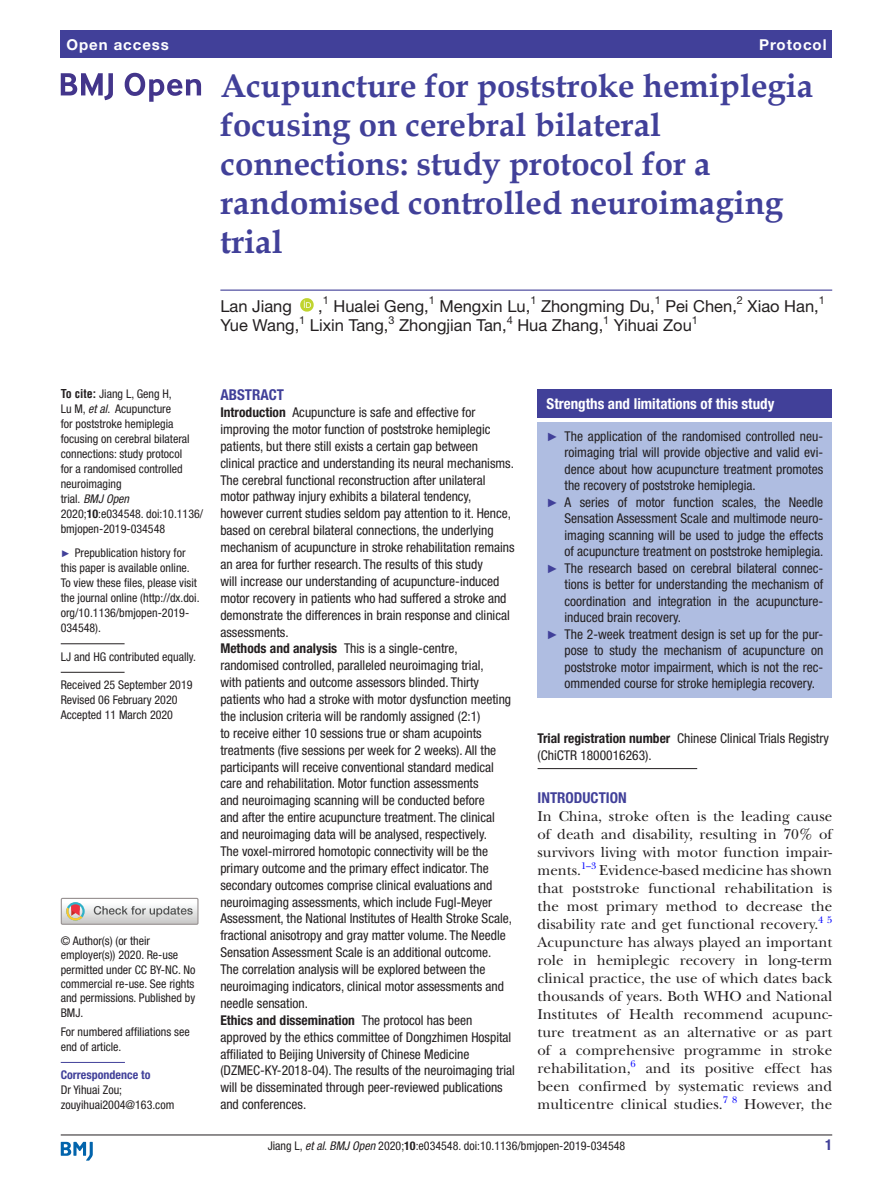
<style>
.page{position:relative;width:893px;height:1191px;background:#fff}
.page>*{position:absolute;margin:0;border:0;box-sizing:border-box;transform-origin:0 0}
.t1{font:700 33px/39px "Book Antiqua";color:#414099}
.t2{font:16.5px "Helvetica Neue LT Std";color:#231f20}
.t3{font:15px/18px "New Baskerville";color:#231f20;text-align:justify}
.t4{font:700 condensed 15px "Helvetica Neue LT Std";color:#fff}
.t5{font:700 condensed 15px "Helvetica Neue LT Std";color:#414099}
.t6{font:700 15px "Helvetica Neue LT Std";letter-spacing:.065em;color:#fff}
.t7{font:condensed 13.5px/16.8px "Helvetica Neue LT Std";color:#231f20}
.t8{font:condensed 12px/15px "Helvetica Neue LT Std";color:#231f20}
.t9{font:700 condensed 12px "Helvetica Neue LT Std";color:#414099}
.t10{font:10.95px "Helvetica Neue LT Std";color:#231f20}
.t11{font:9.9px "New Baskerville";color:#00f}
.s1{font-family:"Helvetica LT Std";font-weight:700}
.s2{font-style:italic}
.s3{font-weight:700}
.s4{font-family:"Arial";font-stretch:normal;font-size:9.75px;color:#414099}
.s5{font-family:"Arial";font-stretch:normal;font-size:12px;color:#414099}
</style>
<div class="page">
<hr style="left:61px;top:1134px;width:771px;height:1px;background:#231f20">
<svg style="left:61px;top:1141px;width:32px;height:19px"></svg>
<div style="left:61px;top:31px;width:771px;height:27px;background:#414099"></div>
<hr style="left:220px;top:289px;width:612px;height:2px;background:#414099">
<svg style="left:300px;top:298px;width:14px;height:14px"></svg>
<hr style="left:61px;top:643px;width:64px;height:1px;background:#231f20">
<hr style="left:61px;top:672px;width:64px;height:1px;background:#231f20">
<hr style="left:61px;top:1062px;width:64px;height:1px;background:#414099">
<svg style="left:61px;top:73px;width:52px;height:27px"></svg>
<svg style="left:125px;top:73px;width:76px;height:29px"></svg>
<div style="left:61px;top:897px;width:138px;height:27px;border:1px solid #969090"></div>
<svg style="left:61px;top:898px;width:137px;height:26px"></svg>
<hr style="left:538px;top:768px;width:159px;height:1px;background:#231f20">
<div style="left:538px;top:389px;width:294px;height:29px;background:#414099"></div>
<div style="left:538px;top:422px;width:294px;height:275px;background:#afbde1"></div>
<p class="t6" style="left:66px;top:35px;width:104px">Open access</p>
<p class="t6" style="left:759px;top:35px;width:69px">Protocol</p>
<h1 class="t1" style="left:220px;top:66px;width:595px">Acupuncture for poststroke hemiplegia focusing on cerebral bilateral connections: study protocol for a randomised controlled neuroimaging trial</h1>
<p class="t10" style="left:323px;top:294px;width:8px">1</p>
<p class="t2" style="left:334px;top:296px;width:97px">Hualei Geng,</p>
<p class="t10" style="left:429px;top:294px;width:8px">1</p>
<p class="t2" style="left:440px;top:296px;width:92px">Mengxin Lu,</p>
<p class="t10" style="left:530px;top:294px;width:8px">1</p>
<p class="t2" style="left:541px;top:296px;width:115px">Zhongming Du,</p>
<p class="t10" style="left:655px;top:294px;width:8px">1</p>
<p class="t2" style="left:665px;top:296px;width:73px">Pei Chen,</p>
<p class="t10" style="left:737px;top:294px;width:8px">2</p>
<p class="t2" style="left:748px;top:296px;width:73px">Xiao Han,</p>
<p class="t10" style="left:819px;top:294px;width:8px">1</p>
<p class="t2" style="left:220px;top:296px;width:73px">Lan Jiang</p>
<p class="t2" style="left:318px;top:296px;width:6px">,</p>
<p class="t2" style="left:220px;top:315px;width:80px">Yue Wang,</p>
<p class="t10" style="left:299px;top:313px;width:8px">1</p>
<p class="t2" style="left:310px;top:315px;width:80px">Lixin Tang,</p>
<p class="t10" style="left:388px;top:313px;width:8px">3</p>
<p class="t2" style="left:399px;top:315px;width:109px">Zhongjian Tan,</p>
<p class="t10" style="left:507px;top:313px;width:8px">4</p>
<p class="t2" style="left:517px;top:315px;width:87px">Hua Zhang,</p>
<p class="t10" style="left:603px;top:313px;width:8px">1</p>
<p class="t2" style="left:614px;top:315px;width:79px">Yihuai Zou</p>
<p class="t10" style="left:692px;top:313px;width:8px">1</p>
<p class="t8" style="left:61px;top:386px;width:144px"><span class="s1">To cite:</span> Jiang L, Geng H,<br>Lu M, <span class="s2">et al</span>. Acupuncture<br>for poststroke hemiplegia focusing on cerebral bilateral connections: study protocol<br>for a randomised controlled neuroimaging<br>trial. <span class="s2">BMJ Open<br></span>2020;<span class="s3">10</span>:e034548. doi:10.1136/ bmjopen-2019-034548</p>
<p class="t8" style="left:61px;top:545px;width:140px"><span class="s4">►</span> Prepublication history for this paper is available online.<br>To view these files, please visit the journal online (http://dx.doi. org/10.1136/bmjopen-2019-<br>034548).</p>
<p class="t8" style="left:61px;top:649px;width:137px">LJ and HG contributed equally.</p>
<p class="t8" style="left:61px;top:677px;width:133px">Received 25 September 2019<br>Revised 06 February 2020<br>Accepted 11 March 2020</p>
<p class="t8" style="left:61px;top:933px;width:136px;line-height:14.4px">© Author(s) (or their employer(s)) 2020. Re-use permitted under CC BY-NC. No commercial re-use. See rights and permissions. Published by<br>BMJ.</p>
<p class="t8" style="left:61px;top:1024px;width:130px">For numbered affiliations see end of article.</p>
<p class="t9" style="left:61px;top:1067px;width:91px">Correspondence to</p>
<p class="t8" style="left:61px;top:1082px;width:115px">Dr Yihuai Zou; zouyihuai2004@163.com</p>
<p class="t5" style="left:220px;top:386px;width:65px">Abstract</p>
<p class="t7" style="left:220px;top:404px;width:296px"><span class="s3">Introduction</span> Acupuncture is safe and effective for improving the motor function of poststroke hemiplegic patients, but there still exists a certain gap between clinical practice and understanding its neural mechanisms.<br>The cerebral functional reconstruction after unilateral motor pathway injury exhibits a bilateral tendency, however current studies seldom pay attention to it. Hence, based on cerebral bilateral connections, the underlying mechanism of acupuncture in stroke rehabilitation remains an area for further research. The results of this study<br>will increase our understanding of acupuncture-induced motor recovery in patients who had suffered a stroke and demonstrate the differences in brain response and clinical assessments.<br><span class="s3">Methods and analysis</span> This is a single-centre, randomised controlled, paralleled neuroimaging trial,<br>with patients and outcome assessors blinded. Thirty patients who had a stroke with motor dysfunction meeting the inclusion criteria will be randomly assigned (2:1)<br>to receive either 10 sessions true or sham acupoints treatments (five sessions per week for 2 weeks). All the participants will receive conventional standard medical care and rehabilitation. Motor function assessments<br>and neuroimaging scanning will be conducted before<br>and after the entire acupuncture treatment. The clinical and neuroimaging data will be analysed, respectively.<br>The voxel-mirrored homotopic connectivity will be the primary outcome and the primary effect indicator. The secondary outcomes comprise clinical evaluations and neuroimaging assessments, which include Fugl-Meyer Assessment, the National Institutes of Health Stroke Scale, fractional anisotropy and gray matter volume. The Needle Sensation Assessment Scale is an additional outcome.<br>The correlation analysis will be explored between the neuroimaging indicators, clinical motor assessments and needle sensation.<br><span class="s3">Ethics and dissemination</span> The protocol has been approved by the ethics committee of Dongzhimen Hospital affiliated to Beijing University of Chinese Medicine (DZMEC-KY-2018-04). The results of the neuroimaging trial will be disseminated through peer-reviewed publications and conferences.</p>
<p class="t4" style="left:547px;top:395px;width:229px">Strengths and limitations of this study</p>
<p class="t7" style="left:547px;top:427px;width:278px"><span class="s5">►</span> The application of the randomised controlled neu-</p>
<p class="t7" style="left:565px;top:444px;width:260px">roimaging trial will provide objective and valid evi-</p>
<p class="t7" style="left:565px;top:460px;width:260px">dence about how acupuncture treatment promotes</p>
<p class="t7" style="left:565px;top:477px;width:193px">the recovery of poststroke hemiplegia.</p>
<p class="t7" style="left:547px;top:493px;width:278px"><span class="s5">►</span> A series of motor function scales, the Needle</p>
<p class="t7" style="left:565px;top:510px;width:260px">Sensation Assessment Scale and multimode neuro-</p>
<p class="t7" style="left:565px;top:526px;width:260px">imaging scanning will be used to judge the effects</p>
<p class="t7" style="left:565px;top:543px;width:260px">of acupuncture treatment on poststroke hemiplegia.</p>
<p class="t7" style="left:547px;top:559px;width:278px"><span class="s5">►</span> The research based on cerebral bilateral connec-</p>
<p class="t7" style="left:565px;top:576px;width:260px">tions is better for understanding the mechanism of</p>
<p class="t7" style="left:565px;top:592px;width:260px">coordination and integration in the acupuncture-</p>
<p class="t7" style="left:565px;top:609px;width:118px">induced brain recovery.</p>
<p class="t7" style="left:547px;top:625px;width:278px"><span class="s5">►</span> The 2-week treatment design is set up for the pur-</p>
<p class="t7" style="left:565px;top:642px;width:260px">pose to study the mechanism of acupuncture on</p>
<p class="t7" style="left:565px;top:658px;width:260px">poststroke motor impairment, which is not the rec-</p>
<p class="t7" style="left:565px;top:675px;width:252px">ommended course for stroke hemiplegia recovery.</p>
<p class="t7" style="left:538px;top:730px;width:293px"><span class="s3">Trial registration number</span> Chinese Clinical Trials Registry (ChiCTR 1800016263).</p>
<p class="t5" style="left:538px;top:789px;width:91px">Introduction</p>
<p class="t3" style="left:538px;top:807px;width:296px">In China, stroke often is the leading cause of death and disability, resulting in 70% of survivors living with motor function impair&shy;ments.</p>
<p class="t11" style="left:581px;top:859px;width:17px">1–3</p>
<p class="t3" style="left:538px;top:861px;width:296px;text-indent:62px">Evidence-based medicine has shown that poststroke functional rehabilitation is the most primary method to decrease the disability rate and get functional recovery.</p>
<p class="t11" style="left:818px;top:913px;width:15px">4 5</p>
<p class="t3" style="left:538px;top:933px;width:296px">Acupuncture has always played an important role in hemiplegic recovery in long-term clinical practice, the use of which dates back thousands of years. Both WHO and National Institutes of Health recommend acupunc&shy;ture treatment as an alternative or as part of a comprehensive programme in stroke rehabilitation,<sup>6</sup></p>
<p class="t3" style="left:538px;top:1059px;width:296px;text-indent:108px">and its positive effect has been confirmed by systematic reviews and multicentre clinical studies.</p>
<p class="t11" style="left:723px;top:1093px;width:16px">7 8</p>
<p class="t3" style="left:744px;top:1095px;width:90px">However, the</p>
<p class="t8" style="left:268px;top:1137px;width:359px">Jiang L, <span class="s2">et al</span>. <span class="s2">BMJ Open</span> 2020;<span class="s3">10</span>:e034548. doi:10.1136/bmjopen-2019-034548</p>
<p class="t5" style="left:825px;top:1135px;width:9px">1</p>
</div>
